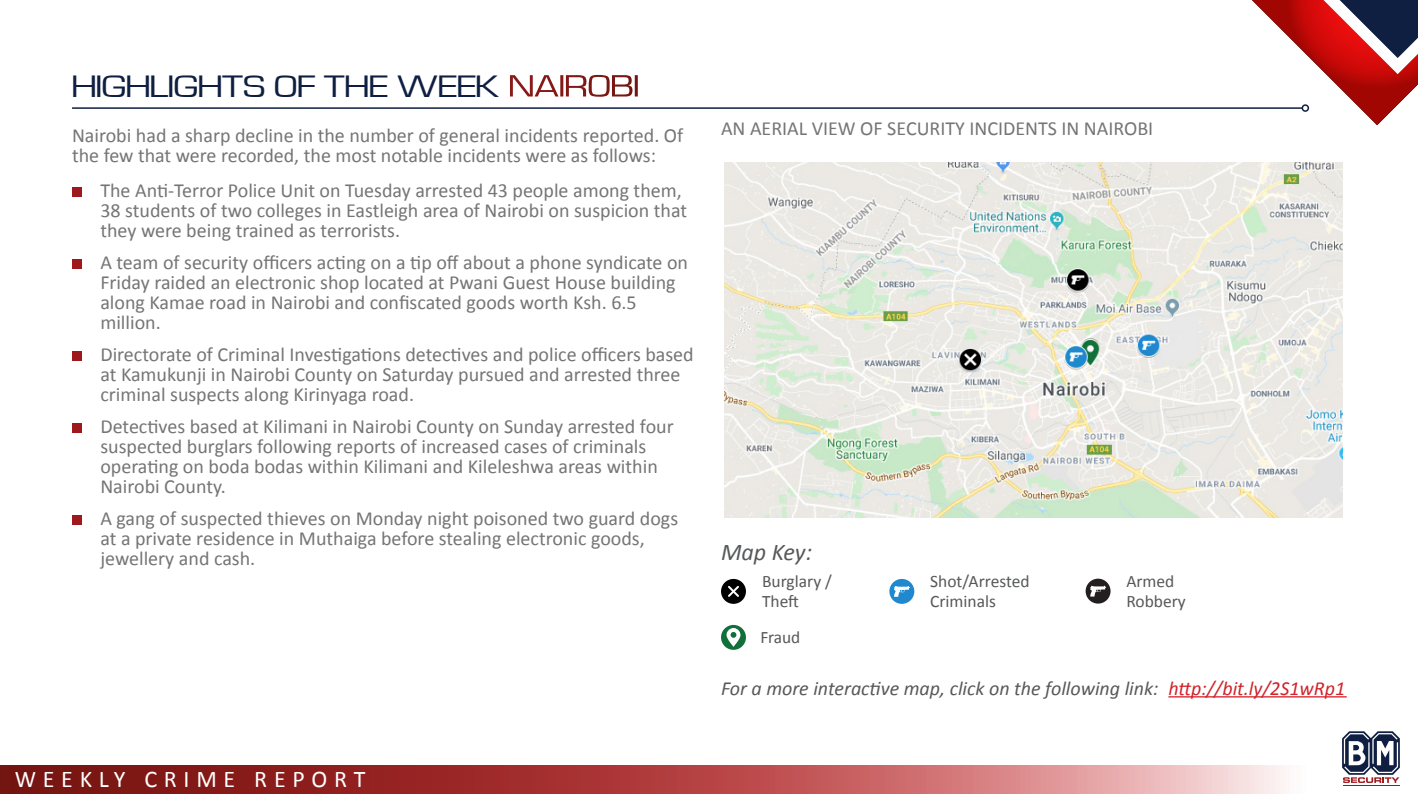
<style>
.page{position:relative;width:1418px;height:794px;background:#fff}
.page>*{position:absolute;margin:0;border:0;box-sizing:border-box;transform-origin:0 0}
.t1{font:32px "Waukegan LDO Extended";color:#0f1f42}
.t2{font:24px "Calibri";letter-spacing:.28em;color:#fff}
.t3{font:italic 24px "Calibri";letter-spacing:-.005em;color:#57585a}
.t4{font:20px/20px "Calibri";color:#757575}
.t5{font:italic 20px "Calibri";color:#57585a}
.t6{font:17.4px/20.2px "Calibri";color:#57585a}
.s1{color:#fff}
.s2{color:#d1232a}
</style>
<div class="page">
<hr style="left:72px;top:107px;width:1230px;height:2px;background:#0f1f42">
<svg style="left:0;top:765px;width:1285px;height:29px;background:#b25352"></svg>
<svg style="left:1342px;top:731px;width:57px;height:52px"></svg>
<hr style="left:1342px;top:785px;width:57px;height:1px;background:#9e191d">
<svg style="left:1250px;top:0;width:167px;height:125px"></svg>
<div style="left:72px;top:187px;width:10px;height:10px;background:#9e191d"></div>
<div style="left:72px;top:259px;width:10px;height:10px;background:#9e191d"></div>
<div style="left:72px;top:351px;width:10px;height:10px;background:#9e191d"></div>
<div style="left:72px;top:423px;width:10px;height:10px;background:#9e191d"></div>
<div style="left:72px;top:515px;width:10px;height:10px;background:#9e191d"></div>
<hr style="left:1168px;top:696px;width:178px;height:1px;background:#d1232a">
<div style="left:721px;top:579px;width:25px;height:25px;background:#000;border-radius:50%"></div>
<svg style="left:728px;top:586px;width:11px;height:11px"></svg>
<div style="left:889px;top:579px;width:25px;height:25px;background:#2088cf;border-radius:50%"></div>
<svg style="left:894px;top:586px;width:15px;height:11px"></svg>
<img style="left:725px;top:162px;width:616px;height:355px">
<div style="left:721px;top:625px;width:25px;height:25px;background:#116f39;border-radius:50%"></div>
<svg style="left:726px;top:628px;width:15px;height:18px"></svg>
<div style="left:1085px;top:578px;width:25px;height:25px;background:#231f20;border-radius:50%"></div>
<svg style="left:1090px;top:586px;width:16px;height:10px"></svg>
<h1 class="t1" style="left:72px;top:69px;width:568px">HIGHLIGHTS OF THE WEEK <span class="s1">NAIROBI</span></h1>
<p class="t4" style="left:72px;top:126px;width:612px">Nairobi had a sharp decline in the number of general incidents reported. Of the few that were recorded, the most notable incidents were as follows:</p>
<p class="t4" style="left:100px;top:180px;width:588px">The Anti-Terror Police Unit on Tuesday arrested 43 people among them,<br>38 students of two colleges in Eastleigh area of Nairobi on suspicion that they were being trained as terrorists.</p>
<p class="t4" style="left:100px;top:252px;width:589px">A team of security officers acting on a tip off about a phone syndicate on Friday raided an electronic shop located at Pwani Guest House building along Kamae road in Nairobi and confiscated goods worth Ksh. 6.5 million.</p>
<p class="t4" style="left:100px;top:344px;width:595px">Directorate of Criminal Investigations detectives and police officers based at Kamukunji in Nairobi County on Saturday pursued and arrested three criminal suspects along Kirinyaga road.</p>
<p class="t4" style="left:100px;top:416px;width:575px">Detectives based at Kilimani in Nairobi County on Sunday arrested four suspected burglars following reports of increased cases of criminals operating on boda bodas within Kilimani and Kileleshwa areas within Nairobi County.</p>
<p class="t4" style="left:100px;top:508px;width:579px">A gang of suspected thieves on Monday night poisoned two guard dogs at a private residence in Muthaiga before stealing electronic goods, jewellery and cash.</p>
<p class="t4" style="left:721px;top:118px;width:434px">AN AERIAL VIEW OF SECURITY INCIDENTS IN NAIROBI</p>
<p class="t3" style="left:721px;top:536px;width:93px">Map Key:</p>
<p class="t6" style="left:762px;top:571px;width:71px">Burglary /<br>Theft</p>
<p class="t6" style="left:930px;top:571px;width:101px">Shot/Arrested<br>Criminals</p>
<p class="t6" style="left:760px;top:627px;width:41px">Fraud</p>
<p class="t6" style="left:1126px;top:571px;width:61px">Armed<br>Robbery</p>
<p class="t5" style="left:721px;top:674px;width:625px">For a more interactive map, click on the following link: <span class="s2">http://bit.ly/2S1wRp1</span></p>
<p class="t2" style="left:15px;top:764px;width:352px">WEEKLY CRIME REPORT</p>
</div>
